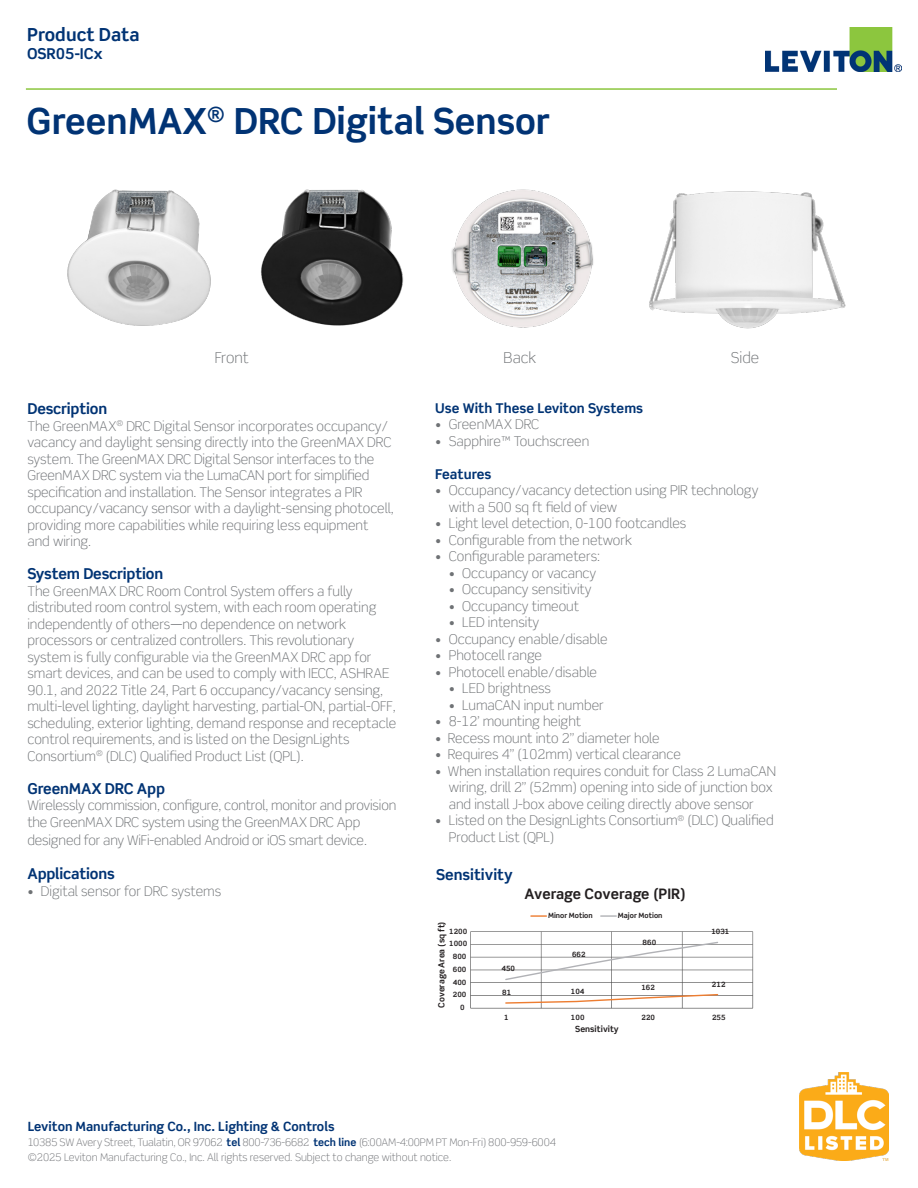
<style>
.page{position:relative;width:918px;height:1188px;background:#fff}
.page>*{position:absolute;margin:0;border:0;box-sizing:border-box;transform-origin:0 0}
.Main_Headline_BIG{font:700 36px "Scene Std";color:#013374}
.t1{font:700 18px "Scene Std";color:#013374}
.Captions{font:700 15px "Scene Std";letter-spacing:-.01em;color:#013374}
.t2{font:300 15px "Scene Std";color:#6f7275}
.t3{font:700 14.4px "Scene Std";color:#231f20}
.t4{font:300 13.5px/16.5px "Scene Std";color:#6f7275}
.t5{font:300 13.5px/16.5px "Scene Std";color:#6f7276}
.t6{font:700 13.5px "Scene Std";color:#013374}
.t7{font:700 12.75px "Scene Std";color:#013374}
.t8{font:300 10.5px "Scene Std";color:#707276}
.t9{font:700 8.55px "Scene Std";color:#231f20}
.t10{font:700 7.2px "Scene Std";color:#231f20}
.s1{font-weight:700;color:#013374}
</style>
<div class="page">
<img style="left:765px;top:27px;width:137px;height:45px">
<hr style="left:26px;top:88px;width:811px;height:2px;background:#8bc63e">
<img style="left:649px;top:191px;width:197px;height:138px">
<img style="left:451px;top:189px;width:143px;height:139px">
<svg style="left:470px;top:931px;width:283px;height:77px"></svg>
<svg style="left:531px;top:915px;width:15px;height:2px"></svg>
<svg style="left:601px;top:915px;width:15px;height:2px"></svg>
<img style="left:67px;top:189px;width:144px;height:137px">
<img style="left:799px;top:1072px;width:89px;height:89px">
<img style="left:261px;top:189px;width:143px;height:137px">
<p class="t1" style="left:27px;top:23px;width:114px">Product Data</p>
<p class="Captions" style="left:27px;top:44px;width:77px">OSR05-ICx</p>
<p class="Main_Headline_BIG" style="left:27px;top:99px;width:525px">GreenMAX<sup>®</sup> DRC Digital Sensor</p>
<p class="t2" style="left:215px;top:348px;width:35px">Front</p>
<p class="t2" style="left:504px;top:348px;width:34px">Back</p>
<p class="t2" style="left:731px;top:348px;width:30px">Side</p>
<p class="Captions" style="left:27px;top:399px;width:81px">Description</p>
<p class="t5" style="left:27px;top:418px;width:368px">The GreenMAX<sup>®</sup> DRC Digital Sensor incorporates occupancy/ vacancy and daylight sensing directly into the GreenMAX DRC system. The GreenMAX DRC Digital Sensor interfaces to the GreenMAX DRC system via the LumaCAN port for simplified specification and installation. The Sensor integrates a PIR occupancy/vacancy sensor with a daylight-sensing photocell, providing more capabilities while requiring less equipment and wiring.</p>
<p class="Captions" style="left:27px;top:564px;width:137px">System Description</p>
<p class="t4" style="left:27px;top:583px;width:370px">The GreenMAX DRC Room Control System offers a fully distributed room control system, with each room operating independently of others—no dependence on network processors or centralized controllers. This revolutionary system is fully configurable via the GreenMAX DRC app for smart devices, and can be used to comply with IECC, ASHRAE 90.1, and 2022 Title 24, Part 6 occupancy/vacancy sensing, multi-level lighting, daylight harvesting, partial-ON, partial-OFF, scheduling, exterior lighting, demand response and receptacle control requirements, and is listed on the DesignLights Consortium<sup>®</sup> (DLC) Qualified Product List (QPL).</p>
<p class="Captions" style="left:27px;top:779px;width:139px">GreenMAX DRC App</p>
<p class="t4" style="left:27px;top:797px;width:370px">Wirelessly commission, configure, control, monitor and provision the GreenMAX DRC system using the GreenMAX DRC App</p>
<p class="t4" style="left:27px;top:832px;width:341px">designed for any WiFi-enabled Android or iOS smart device.</p>
<p class="Captions" style="left:27px;top:864px;width:89px">Applications</p>
<p class="t4" style="left:27px;top:883px;width:195px">• Digital sensor for DRC systems</p>
<p class="t6" style="left:435px;top:400px;width:209px">Use With These Leviton Systems</p>
<p class="t4" style="left:435px;top:416px;width:106px">• GreenMAX DRC</p>
<p class="t4" style="left:435px;top:433px;width:155px">• Sapphire™ Touchscreen</p>
<p class="t6" style="left:435px;top:466px;width:58px">Features</p>
<p class="t4" style="left:449px;top:482px;width:311px;text-indent:-14px">• Occupancy/vacancy detection using PIR technology with a 500 sq ft field of view</p>
<p class="t4" style="left:435px;top:515px;width:253px">• Light level detection, 0-100 footcandles</p>
<p class="t4" style="left:435px;top:532px;width:198px">• Configurable from the network</p>
<p class="t4" style="left:435px;top:548px;width:166px">• Configurable parameters:</p>
<p class="t4" style="left:449px;top:565px;width:149px">• Occupancy or vacancy</p>
<p class="t4" style="left:449px;top:581px;width:144px">• Occupancy sensitivity</p>
<p class="t4" style="left:449px;top:598px;width:132px">• Occupancy timeout</p>
<p class="t4" style="left:449px;top:614px;width:92px">• LED intensity</p>
<p class="t4" style="left:435px;top:631px;width:174px">• Occupancy enable/disable</p>
<p class="t4" style="left:435px;top:647px;width:108px">• Photocell range</p>
<p class="t4" style="left:435px;top:664px;width:163px">• Photocell enable/disable</p>
<p class="t4" style="left:449px;top:680px;width:104px">• LED brightness</p>
<p class="t4" style="left:449px;top:697px;width:156px">• LumaCAN input number</p>
<p class="t4" style="left:435px;top:713px;width:147px">• 8-12’ mounting height</p>
<p class="t4" style="left:435px;top:730px;width:226px">• Recess mount into 2” diameter hole</p>
<p class="t4" style="left:435px;top:746px;width:247px">• Requires 4” (102mm) vertical clearance</p>
<p class="t4" style="left:449px;top:763px;width:329px;text-indent:-14px">• When installation requires conduit for Class 2 LumaCAN wiring, drill 2” (52mm) opening into side of junction box and install J-box above ceiling directly above sensor</p>
<p class="t4" style="left:449px;top:812px;width:326px;text-indent:-14px">• Listed on the DesignLights Consortium<sup>®</sup> (DLC) Qualified<br>Product List (QPL)</p>
<p class="Captions" style="left:436px;top:865px;width:78px">Sensitivity</p>
<p class="t3" style="left:524px;top:885px;width:163px">Average Coverage (PIR)</p>
<p class="t10" style="left:548px;top:911px;width:46px">Minor Motion</p>
<p class="t10" style="left:618px;top:911px;width:46px">Major Motion</p>
<p class="t9" style="left:436px;top:1008px;width:88px;rotate:-90deg">Coverage Area (sq ft)</p>
<p class="t10" style="left:449px;top:927px;width:20px">1200</p>
<p class="t10" style="left:449px;top:939px;width:20px">1000</p>
<p class="t10" style="left:453px;top:952px;width:15px">800</p>
<p class="t10" style="left:453px;top:965px;width:15px">600</p>
<p class="t10" style="left:453px;top:978px;width:15px">400</p>
<p class="t10" style="left:453px;top:990px;width:15px">200</p>
<p class="t10" style="left:460px;top:1003px;width:6px">0</p>
<p class="t10" style="left:502px;top:964px;width:15px">450</p>
<p class="t10" style="left:572px;top:950px;width:15px">662</p>
<p class="t10" style="left:502px;top:988px;width:11px">81</p>
<p class="t10" style="left:571px;top:987px;width:15px">104</p>
<p class="t10" style="left:643px;top:937px;width:15px">860</p>
<p class="t10" style="left:641px;top:983px;width:15px">162</p>
<p class="t10" style="left:711px;top:927px;width:20px">1031</p>
<p class="t10" style="left:712px;top:980px;width:15px">212</p>
<p class="t10" style="left:504px;top:1013px;width:6px">1</p>
<p class="t10" style="left:571px;top:1013px;width:15px">100</p>
<p class="t10" style="left:641px;top:1013px;width:15px">220</p>
<p class="t10" style="left:712px;top:1013px;width:15px">255</p>
<p class="t9" style="left:575px;top:1024px;width:45px">Sensitivity</p>
<p class="t7" style="left:28px;top:1118px;width:308px">Leviton Manufacturing Co., Inc. Lighting &amp; Controls</p>
<p class="t8" style="left:28px;top:1136px;width:530px">10385 SW Avery Street, Tualatin, OR 97062 <span class="s1">tel</span> 800-736-6682 <span class="s1">tech line</span> (6:00AM-4:00PM PT Mon-Fri) 800-959-6004</p>
<p class="t8" style="left:28px;top:1151px;width:425px">©2025 Leviton Manufacturing Co., Inc. All rights reserved. Subject to change without notice.</p>
</div>
